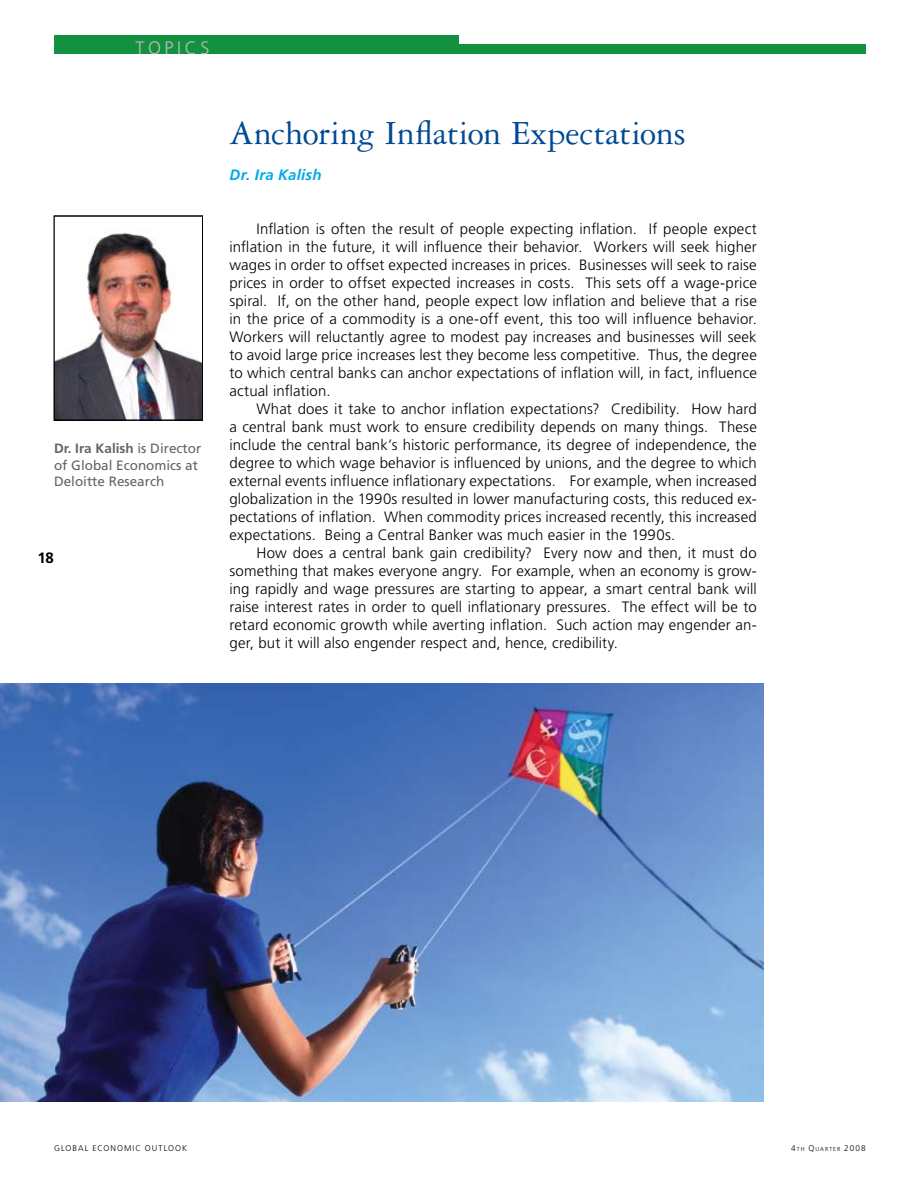
<style>
.page{position:relative;width:918px;height:1188px;background:#fff}
.page>*{position:absolute;margin:0;border:0;box-sizing:border-box;transform-origin:0 0}
.t1{font:36px "Garamond Three";letter-spacing:-.005em;color:#004a94}
.t2{font:300 18px "Frutiger";color:#bcbdc0}
.t3{font:300 15px/18px "Frutiger";letter-spacing:.01em;color:#000;text-align:justify}
.t4{font:italic 700 15px "Frutiger LT Std";letter-spacing:.015em;color:#00aae7}
.t5{font:700 15px "Frutiger";color:#000}
.t6{font:13.5px/16.2px "Frutiger";color:#636467}
.t7{font:300 8.25px "Frutiger";letter-spacing:.13em;color:#000}
.t8{font:300 5.7px "Frutiger";letter-spacing:.175em;color:#000}
.s1{font-weight:700}
.s2{font-size:8.25px}
</style>
<div class="page">
<div style="left:456px;top:45px;width:410px;height:9px;background:#14913e"></div>
<div style="left:54px;top:35px;width:404px;height:19px;background:#14913e"></div>
<img style="left:56px;top:232px;width:144px;height:186px">
<div style="left:54px;top:216px;width:149px;height:205px;border:1px solid #000"></div>
<img style="left:0;top:684px;width:764px;height:418px">
<p class="t2" style="left:135px;top:38px;width:62px">TO PICS</p>
<p class="t6" style="left:54px;top:440px;width:149px"><span class="s1">Dr. Ira Kalish</span> is Director of Global Economics at<br>Deloitte Research</p>
<p class="t5" style="left:38px;top:549px;width:18px">18</p>
<h1 class="t1" style="left:230px;top:114px;width:458px">Anchoring Inflation Expectations</h1>
<p class="t4" style="left:230px;top:166px;width:94px">Dr. Ira Kalish</p>
<p class="t3" style="left:230px;top:220px;width:529px;text-indent:27px">Inflation is often the result of people expecting inflation. If people expect inflation in the future, it will influence their behavior. Workers will seek higher wages in order to offset expected increases in prices. Businesses will seek to raise prices in order to offset expected increases in costs. This sets off a wage-price spiral. If, on the other hand, people expect low inflation and believe that a rise in the price of a commodity is a one-off event, this too will influence behavior.<br>Workers will reluctantly agree to modest pay increases and businesses will seek to avoid large price increases lest they become less competitive. Thus, the degree to which central banks can anchor expectations of inflation will, in fact, influence actual inflation.</p>
<p class="t3" style="left:229px;top:400px;width:529px;text-indent:27px">What does it take to anchor inflation expectations? Credibility. How hard a central bank must work to ensure credibility depends on many things. These include the central bank’s historic performance, its degree of independence, the degree to which wage behavior is influenced by unions, and the degree to which external events influence inflationary expectations. For example, when increased globalization in the 1990s resulted in lower manufacturing costs, this reduced ex&shy;pectations of inflation. When commodity prices increased recently, this increased expectations. Being a Central Banker was much easier in the 1990s.</p>
<p class="t3" style="left:229px;top:544px;width:529px;text-indent:27px">How does a central bank gain credibility? Every now and then, it must do something that makes everyone angry. For example, when an economy is grow&shy;ing rapidly and wage pressures are starting to appear, a smart central bank will raise interest rates in order to quell inflationary pressures. The effect will be to retard economic growth while averting inflation. Such action may engender an&shy;ger, but it will also engender respect and, hence, credibility.</p>
<p class="t7" style="left:54px;top:1143px;width:25px">global</p>
<p class="t7" style="left:92px;top:1143px;width:96px">economic outlook</p>
<p class="t8" style="left:791px;top:1146px;width:76px"><span class="s2">4</span>TH <span class="s2">Q</span>UARTER <span class="s2">2008</span></p>
</div>
